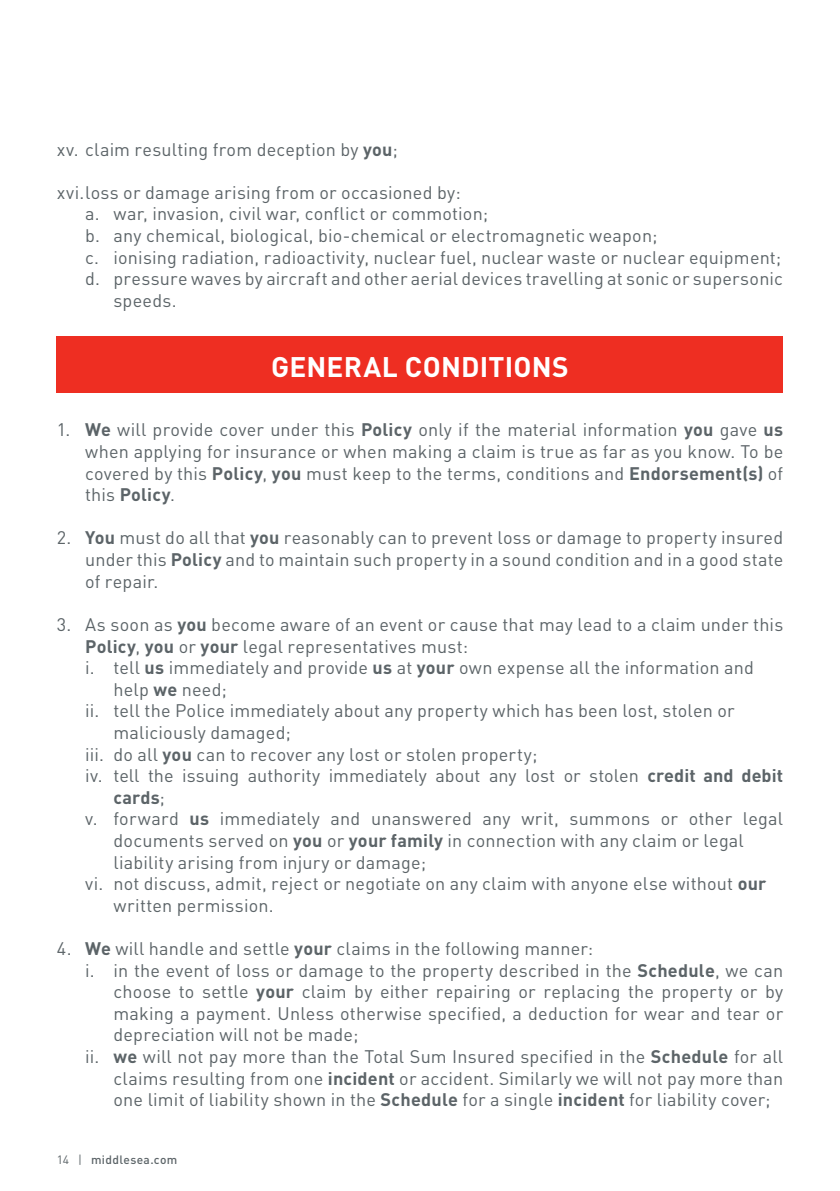
<style>
.page{position:relative;width:840px;height:1191px;background:#fff}
.page>*{position:absolute;margin:0;border:0;box-sizing:border-box;transform-origin:0 0}
.t1{font:700 28px "DIN Pro";letter-spacing:.005em;color:#fff}
.t2{font:18px/21.6px "DIN Pro";letter-spacing:.01em;color:#5c6468;text-align:justify}
.t3{font:700 18px "DIN Pro";color:#5c6468}
.t4{font:500 12px "DIN Pro";letter-spacing:.025em;color:#5c6468}
.s1{font-weight:700}
.s2{font-weight:400}
</style>
<div class="page">
<div style="left:57px;top:336px;width:725px;height:57px;background:#ee2e22"></div>
<p class="t2" style="left:57px;top:136px;width:342px">xv. claim resulting from deception by <span class="s1">you</span>;</p>
<p class="t2" style="left:57px;top:180px;width:405px">xvi.loss or damage arising from or occasioned by:</p>
<p class="t2" style="left:85px;top:201px;width:404px">a. war, invasion, civil war, conflict or commotion;</p>
<p class="t2" style="left:85px;top:223px;width:573px">b. any chemical, biological, bio-chemical or electromagnetic weapon;</p>
<p class="t2" style="left:85px;top:244px;width:697px">c. ionising radiation, radioactivity, nuclear fuel, nuclear waste or nuclear equipment;</p>
<p class="t2" style="left:85px;top:266px;width:699px">d. pressure waves by aircraft and other aerial devices travelling at sonic or supersonic</p>
<p class="t2" style="left:113px;top:288px;width:65px">speeds.</p>
<h1 class="t1" style="left:271px;top:343px;width:299px">GENERAL CONDITIONS</h1>
<p class="t2" style="left:85px;top:417px;width:699px;text-indent:-28px">1. <span class="s1">We</span> will provide cover under this <span class="s1">Policy</span> only if the material information <span class="s1">you</span> gave <span class="s1">us </span>when applying for insurance or when making a claim is true as far as you know. To be covered by this <span class="s1">Policy</span>, <span class="s1">you</span> must keep to the terms, conditions and <span class="s1">Endorsement(s)</span> of this <span class="s1">Policy</span>.</p>
<p class="t2" style="left:85px;top:525px;width:699px;text-indent:-28px">2. <span class="s1">You</span> must do all that <span class="s1">you</span> reasonably can to prevent loss or damage to property insured under this <span class="s1">Policy</span> and to maintain such property in a sound condition and in a good state of repair.</p>
<p class="t2" style="left:57px;top:612px;width:727px">3. As soon as <span class="s1">you</span> become aware of an event or cause that may lead to a claim under this</p>
<p class="t2" style="left:85px;top:633px;width:384px"><span class="s1">Policy</span>, <span class="s1">you</span> or <span class="s1">your</span> legal representatives must:</p>
<p class="t2" style="left:85px;top:655px;width:670px">i. tell <span class="s1">us</span> immediately and provide <span class="s1">us</span> at <span class="s1">your</span> own expense all the information and</p>
<p class="t2" style="left:113px;top:676px;width:115px">help <span class="s1">we</span> need;</p>
<p class="t2" style="left:85px;top:698px;width:650px">ii. tell the Police immediately about any property which has been lost, stolen or</p>
<p class="t2" style="left:113px;top:720px;width:179px">maliciously damaged;</p>
<p class="t2" style="left:85px;top:741px;width:453px">iii. do all <span class="s1">you</span> can to recover any lost or stolen property;</p>
<p class="t2" style="left:85px;top:763px;width:699px">iv. tell the issuing authority immediately about any lost or stolen <span class="s1">credit and debit</span></p>
<p class="t3" style="left:113px;top:782px;width:53px">cards<span class="s2">;</span></p>
<p class="t2" style="left:85px;top:806px;width:699px">v. forward <span class="s1">us</span> immediately and unanswered any writ, summons or other legal</p>
<p class="t2" style="left:113px;top:828px;width:631px">documents served on <span class="s1">you</span> or <span class="s1">your family</span> in connection with any claim or legal</p>
<p class="t2" style="left:113px;top:849px;width:314px">liability arising from injury or damage;</p>
<p class="t2" style="left:85px;top:871px;width:682px">vi. not discuss, admit, reject or negotiate on any claim with anyone else without <span class="s1">our</span></p>
<p class="t2" style="left:113px;top:892px;width:162px">written permission.</p>
<p class="t2" style="left:57px;top:936px;width:537px">4. <span class="s1">We</span> will handle and settle <span class="s1">your</span> claims in the following manner:</p>
<p class="t2" style="left:85px;top:957px;width:699px">i. in the event of loss or damage to the property described in the <span class="s1">Schedule</span>, we can</p>
<p class="t2" style="left:113px;top:979px;width:671px">choose to settle <span class="s1">your</span> claim by either repairing or replacing the property or by</p>
<p class="t2" style="left:113px;top:1000px;width:670px">making a payment. Unless otherwise specified, a deduction for wear and tear or</p>
<p class="t2" style="left:113px;top:1022px;width:246px">depreciation will not be made;</p>
<p class="t2" style="left:85px;top:1044px;width:699px">ii. <span class="s1">we</span> will not pay more than the Total Sum Insured specified in the <span class="s1">Schedule</span> for all</p>
<p class="t2" style="left:113px;top:1065px;width:670px">claims resulting from one <span class="s1">incident</span> or accident. Similarly we will not pay more than</p>
<p class="t2" style="left:113px;top:1087px;width:658px">one limit of liability shown in the <span class="s1">Schedule</span> for a single <span class="s1">incident</span> for liability cover;</p>
<p class="t4" style="left:57px;top:1150px;width:122px"><span class="s2">14 |</span> middlesea.com</p>
</div>
